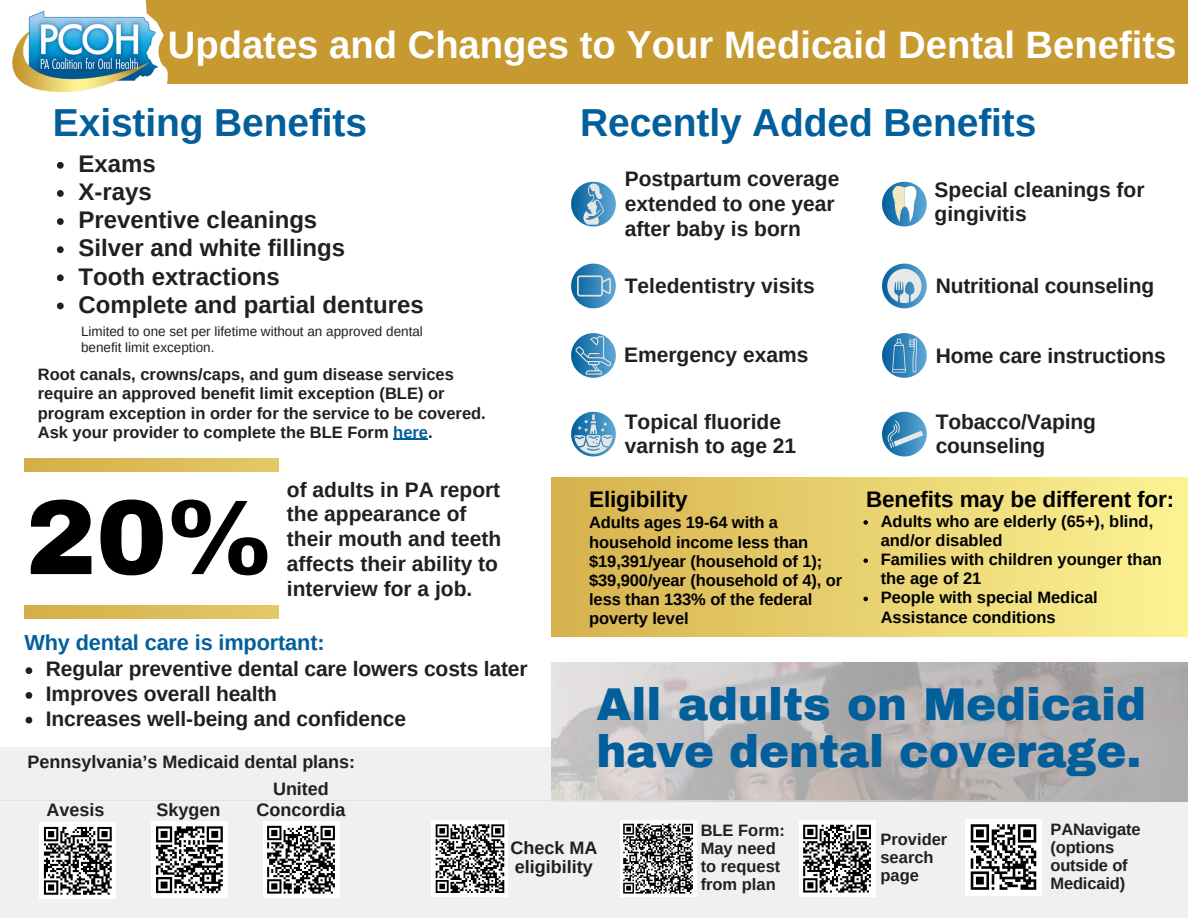
<style>
.page{position:relative;width:1188px;height:918px;background:#fff}
.page>*{position:absolute;margin:0;border:0;box-sizing:border-box;transform-origin:0 0}
.t1{font:900 106.5px "Archivo";color:#000}
.t2{font:900 45px/47.2px "Archivo";color:#025f9b}
.t3{font:700 39px "Arimo";letter-spacing:-.005em;color:#025f9b}
.t4{font:700 38.25px "Arimo";color:#fff}
.t5{font:700 24px "Arimo";color:#231f20}
.t6{font:700 22.5px "Arimo";letter-spacing:-.005em;color:#000}
.t7{font:700 21.75px "Arimo";letter-spacing:-.005em;color:#025f9b}
.t8{font:700 21px/24.8px "Arimo";color:#231f20}
.t9{font:700 18px/19.2px "Arimo";color:#231f20}
.t10{font:700 16.5px/19.2px "Arimo";color:#000}
.t11{font:700 16.5px/18px "Arimo";color:#231f20}
.t12{font:13.5px/15.8px "Arimo";color:#231f20}
.s1{color:#025f9b}
</style>
<div class="page">
<div style="left:0;top:801px;width:1188px;height:117px;background:#f0f0f0"></div>
<div style="left:0;top:747px;width:568px;height:54px;background:#f0f0f0"></div>
<img style="left:551px;top:662px;width:637px;height:140px">
<div style="left:0;top:0;width:1188px;height:84px;background:#c79931"></div>
<svg style="left:0;top:0;width:168px;height:84px"></svg>
<img style="left:11px;top:10px;width:148px;height:82px">
<img style="left:551px;top:477px;width:637px;height:159px">
<img style="left:24px;top:458px;width:255px;height:14px">
<img style="left:24px;top:605px;width:255px;height:14px">
<svg style="left:571px;top:182px;width:45px;height:44px"></svg>
<svg style="left:882px;top:182px;width:45px;height:44px"></svg>
<svg style="left:571px;top:264px;width:45px;height:44px"></svg>
<svg style="left:882px;top:264px;width:45px;height:44px"></svg>
<svg style="left:571px;top:333px;width:45px;height:45px"></svg>
<svg style="left:882px;top:333px;width:45px;height:45px"></svg>
<svg style="left:882px;top:412px;width:45px;height:44px"></svg>
<svg style="left:571px;top:412px;width:45px;height:44px"></svg>
<svg style="left:26px;top:667px;width:6px;height:7px"></svg>
<svg style="left:26px;top:692px;width:6px;height:7px"></svg>
<svg style="left:26px;top:717px;width:6px;height:7px"></svg>
<hr style="left:393px;top:439px;width:35px;height:1px;background:#025f9b">
<svg style="left:863px;top:520px;width:5px;height:5px"></svg>
<svg style="left:863px;top:558px;width:5px;height:5px"></svg>
<svg style="left:863px;top:597px;width:5px;height:4px"></svg>
<svg style="left:57px;top:162px;width:7px;height:7px"></svg>
<svg style="left:57px;top:190px;width:7px;height:7px"></svg>
<svg style="left:57px;top:218px;width:7px;height:7px"></svg>
<svg style="left:57px;top:246px;width:7px;height:7px"></svg>
<svg style="left:57px;top:274px;width:7px;height:7px"></svg>
<svg style="left:57px;top:303px;width:7px;height:6px"></svg>
<div style="left:40px;top:823px;width:76px;height:76px;background:#fff"></div>
<svg style="left:43px;top:826px;width:69px;height:69px"></svg>
<div style="left:151px;top:822px;width:76px;height:76px;background:#fff"></div>
<svg style="left:156px;top:826px;width:67px;height:68px"></svg>
<div style="left:263px;top:822px;width:76px;height:76px;background:#fff"></div>
<svg style="left:267px;top:825px;width:68px;height:69px"></svg>
<div style="left:432px;top:821px;width:76px;height:76px;background:#fff"></div>
<svg style="left:435px;top:824px;width:70px;height:69px"></svg>
<div style="left:620px;top:821px;width:76px;height:76px;background:#fff"></div>
<svg style="left:623px;top:823px;width:70px;height:71px"></svg>
<div style="left:799px;top:821px;width:76px;height:76px;background:#fff"></div>
<svg style="left:803px;top:824px;width:68px;height:69px"></svg>
<div style="left:965px;top:819px;width:77px;height:76px;background:#fff"></div>
<svg style="left:971px;top:824px;width:65px;height:66px"></svg>
<hr style="left:1021px;top:887px;width:15px;height:3px;background:#000">
<p class="t4" style="left:168px;top:23px;width:1010px">Updates and Changes to Your Medicaid Dental Benefits</p>
<h6 class="t3" style="left:53px;top:101px;width:316px">Existing Benefits</h6>
<p class="t3" style="left:580px;top:101px;width:458px">Recently Added Benefits</p>
<p class="t5" style="left:79px;top:150px;width:79px">Exams</p>
<p class="t5" style="left:79px;top:178px;width:75px">X-rays</p>
<p class="t5" style="left:79px;top:207px;width:240px">Preventive cleanings</p>
<h6 class="t5" style="left:79px;top:235px;width:268px">Silver and white fillings</h6>
<p class="t5" style="left:79px;top:263px;width:203px">Tooth extractions</p>
<p class="t5" style="left:79px;top:291px;width:347px">Complete and partial dentures</p>
<p class="t12" style="left:81px;top:324px;width:343px">Limited to one set per lifetime without an approved dental benefit limit exception.</p>
<p class="t11" style="left:38px;top:365px;width:450px;line-height:19.2px">Root canals, crowns/caps, and gum disease services require an approved benefit limit exception (BLE) or program exception in order for the service to be covered.<br>Ask your provider to complete the BLE Form <span class="s1">here</span>.</p>
<p class="t1" style="left:26px;top:481px;width:249px">20%</p>
<p class="t8" style="left:287px;top:477px;width:216px">of adults in PA report the appearance of their mouth and teeth affects their ability to interview for a job.</p>
<h6 class="t7" style="left:24px;top:631px;width:302px">Why dental care is important:</h6>
<p class="t8" style="left:46px;top:657px;width:483px">Regular preventive dental care lowers costs later</p>
<p class="t8" style="left:46px;top:681px;width:233px">Improves overall health</p>
<p class="t8" style="left:46px;top:706px;width:362px">Increases well-being and confidence</p>
<h6 class="t9" style="left:28px;top:752px;width:329px">Pennsylvania’s Medicaid dental plans:</h6>
<p class="t9" style="left:47px;top:800px;width:60px">Avesis</p>
<h4 class="t9" style="left:156px;top:800px;width:65px">Skygen</h4>
<h4 class="t9" style="left:273px;top:779px;width:57px">United</h4>
<p class="t9" style="left:257px;top:800px;width:90px">Concordia</p>
<p class="t8" style="left:625px;top:166px;width:216px">Postpartum coverage extended to one year after baby is born</p>
<p class="t8" style="left:935px;top:177px;width:211px">Special cleanings for gingivitis</p>
<p class="t8" style="left:625px;top:273px;width:192px">Teledentistry visits</p>
<p class="t8" style="left:936px;top:274px;width:220px">Nutritional counseling</p>
<p class="t8" style="left:624px;top:343px;width:186px">Emergency exams</p>
<p class="t8" style="left:936px;top:343px;width:232px">Home care instructions</p>
<p class="t8" style="left:625px;top:409px;width:173px">Topical fluoride varnish to age 21</p>
<h1 class="t6" style="left:589px;top:486px;width:100px">Eligibility</h1>
<p class="t8" style="left:936px;top:409px;width:162px">Tobacco/Vaping counseling</p>
<p class="t6" style="left:866px;top:486px;width:310px">Benefits may be different for:</p>
<p class="t10" style="left:589px;top:513px;width:255px">Adults ages 19-64 with a household income less than $19,391/year (household of 1); $39,900/year (household of 4), or less than 133% of the federal poverty level</p>
<p class="t10" style="left:881px;top:512px;width:274px">Adults who are elderly (65+), blind, and/or disabled</p>
<p class="t10" style="left:881px;top:550px;width:283px">Families with children younger than the age of 21</p>
<p class="t10" style="left:881px;top:588px;width:219px">People with special Medical<br>Assistance conditions</p>
<h6 class="t2" style="left:597px;top:682px;width:551px">All adults on Medicaid have dental coverage.</h6>
<p class="t9" style="left:510px;top:838px;width:88px">Check MA eligibility</p>
<p class="t11" style="left:701px;top:821px;width:86px">BLE Form:<br>May need to request from plan</p>
<p class="t11" style="left:880px;top:830px;width:68px">Provider search page</p>
<p class="t11" style="left:1051px;top:820px;width:92px">PANavigate (options</p>
<h4 class="t11" style="left:1051px;top:856px;width:79px">outside of<br>Medicaid)</h4>
</div>
